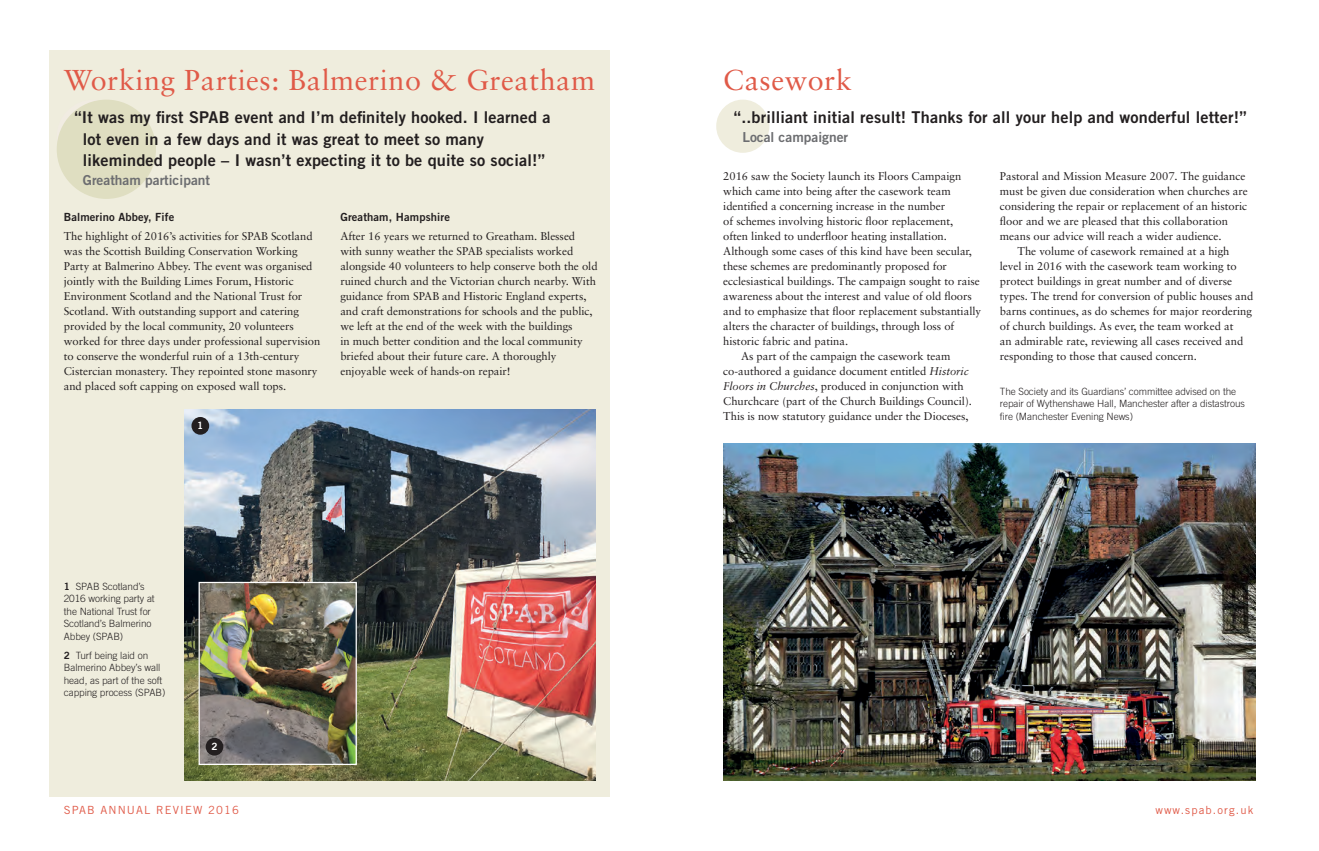
<style>
.page{position:relative;width:1319px;height:851px;background:#fff}
.page>*{position:absolute;margin:0;border:0;box-sizing:border-box;transform-origin:0 0}
.Titles{font:28.75px "Sabon LT";letter-spacing:.02em;color:#e05a48}
.t1{font:16.25px/21.2px "Trade Gothic Bold Two";letter-spacing:.01em;color:#231f20}
.Quote_by_line{font:13.75px "Trade Gothic Bold Two";color:#6c6d70}
.Main_text_full_out{font:11.25px/15px "Sabon LT";letter-spacing:-.005em;color:#231f20}
.Main_text_indent{font:11.25px/15px "Sabon LT";letter-spacing:-.005em;color:#231f20}
.X_head{font:11.25px "Trade Gothic Bold Two";letter-spacing:.01em;color:#231f20}
.t2{font:11.25px "Trade Gothic";letter-spacing:.1em;color:#e05a48}
.Captions{font:300 10px/12.5px "Trade Gothic";letter-spacing:-.005em;color:#231f20}
.t3{font:10px "Trade Gothic Bold Two";color:#fff}
.s1{font-style:italic}
.s2{font-family:"Trade Gothic Bold Two";font-weight:400}
</style>
<div class="page">
<div style="left:50px;top:50px;width:559px;height:746px;background:#efeddd"></div>
<img style="left:184px;top:410px;width:411px;height:370px">
<div style="left:57px;top:100px;width:74px;height:74px;background:#f1ece2;border-radius:50%"></div>
<div style="left:57px;top:100px;width:99px;height:99px;background:#dfdec1;border-radius:50%"></div>
<img style="left:200px;top:583px;width:155px;height:179px">
<div style="left:198px;top:581px;width:159px;height:183px;border:1px solid #fff"></div>
<div style="left:191px;top:417px;width:18px;height:17px;background:#231f20;border-radius:50%"></div>
<div style="left:206px;top:737px;width:17px;height:18px;background:#231f20;border-radius:50%"></div>
<div style="left:716px;top:100px;width:53px;height:53px;background:#efeddd;border-radius:50%"></div>
<img style="left:723px;top:443px;width:531px;height:337px">
<p class="Titles" style="left:64px;top:63px;width:532px">Working Parties: Balmerino &amp; Greatham</p>
<p class="Titles" style="left:723px;top:63px;width:130px">Casework</p>
<p class="t1" style="left:83px;top:107px;width:469px;text-indent:-8px">“It was my first SPAB event and I’m definitely hooked. I learned a lot even in a few days and it was great to meet so many likeminded people – I wasn’t expecting it to be quite so social!”</p>
<p class="Quote_by_line" style="left:83px;top:171px;width:129px">Greatham participant</p>
<p class="Main_text_indent" style="left:999px;top:168px;width:249px">Pastoral and Mission Measure 2007. The guidance must be given due consideration when churches are considering the repair or replacement of an historic floor and we are pleased that this collaboration means our advice will reach a wider audience.</p>
<p class="Main_text_indent" style="left:999px;top:243px;width:255px;text-indent:18px">The volume of casework remained at a high level in 2016 with the casework team working to protect buildings in great number and of diverse types. The trend for conversion of public houses and barns continues, as do schemes for major reordering of church buildings. As ever, the team worked at<br>an admirable rate, reviewing all cases received and responding to those that caused concern.</p>
<p class="t1" style="left:733px;top:107px;width:514px">“..brilliant initial result! Thanks for all your help and wonderful letter!”</p>
<p class="Quote_by_line" style="left:742px;top:129px;width:107px">Local campaigner</p>
<p class="Main_text_full_out" style="left:723px;top:168px;width:259px">2016 saw the Society launch its Floors Campaign which came into being after the casework team identified a concerning increase in the number<br>of schemes involving historic floor replacement,<br>often linked to underfloor heating installation.<br>Although some cases of this kind have been secular, these schemes are predominantly proposed for ecclesiastical buildings. The campaign sought to raise awareness about the interest and value of old floors and to emphasize that floor replacement substantially alters the character of buildings, through loss of historic fabric and patina.</p>
<p class="Main_text_indent" style="left:723px;top:348px;width:250px;text-indent:18px">As part of the campaign the casework team co-authored a guidance document entitled <span class="s1">Historic Floors in Churches</span>, produced in conjunction with Churchcare (part of the Church Buildings Council).<br>This is now statutory guidance under the Dioceses,</p>
<p class="X_head" style="left:340px;top:210px;width:111px">Greatham, Hampshire</p>
<p class="Main_text_full_out" style="left:340px;top:228px;width:259px">After 16 years we returned to Greatham. Blessed with sunny weather the SPAB specialists worked alongside 40 volunteers to help conserve both the old ruined church and the Victorian church nearby. With guidance from SPAB and Historic England experts, and craft demonstrations for schools and the public, we left at the end of the week with the buildings<br>in much better condition and the local community briefed about their future care. A thoroughly enjoyable week of hands-on repair!</p>
<p class="X_head" style="left:64px;top:210px;width:112px">Balmerino Abbey, Fife</p>
<p class="Main_text_full_out" style="left:64px;top:228px;width:258px">The highlight of 2016’s activities for SPAB Scotland was the Scottish Building Conservation Working Party at Balmerino Abbey. The event was organised jointly with the Building Limes Forum, Historic Environment Scotland and the National Trust for Scotland. With outstanding support and catering provided by the local community, 20 volunteers worked for three days under professional supervision to conserve the wonderful ruin of a 13th-century Cistercian monastery. They repointed stone masonry and placed soft capping on exposed wall tops.</p>
<p class="Captions" style="left:999px;top:385px;width:246px">The Society and its Guardians’ committee advised on the repair of Wythenshawe Hall, Manchester after a distastrous fire (Manchester Evening News)</p>
<p class="t3" style="left:197px;top:419px;width:8px">1</p>
<p class="Captions" style="left:64px;top:580px;width:92px"><span class="s2">1</span> SPAB Scotland’s<br>2016 working party at the National Trust for<br>Scotland’s Balmerino<br>Abbey (SPAB)</p>
<p class="Captions" style="left:64px;top:648px;width:103px"><span class="s2">2</span> Turf being laid on<br>Balmerino Abbey’s wall head, as part of the soft capping process (SPAB)</p>
<p class="t3" style="left:211px;top:740px;width:8px">2</p>
<p class="t2" style="left:64px;top:802px;width:177px">SPAB ANNUAL REVIEW 2016</p>
<p class="t2" style="left:1155px;top:802px;width:99px">www.spab.org.uk</p>
</div>
